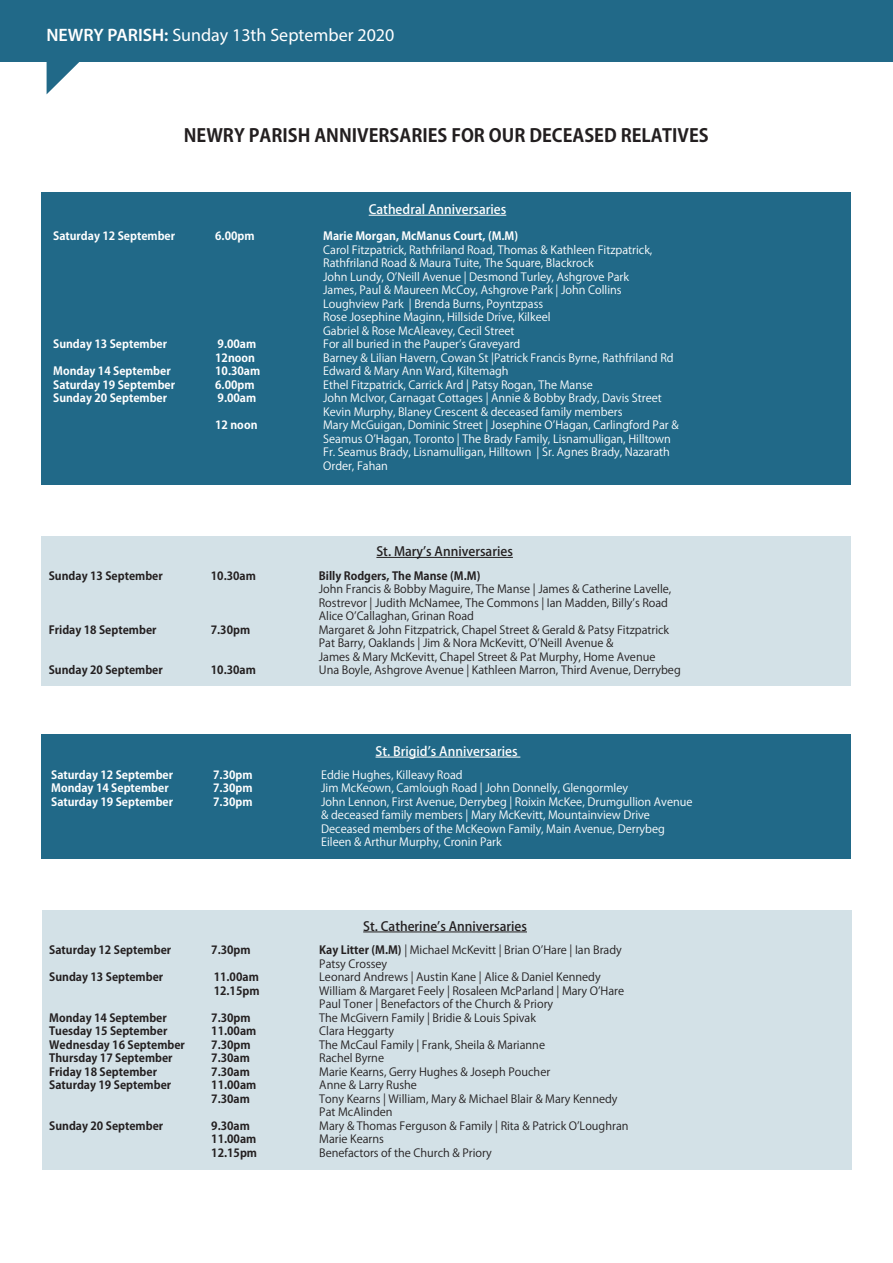
<style>
.page{position:relative;width:893px;height:1263px;background:#fff}
.page>*{position:absolute;margin:0;border:0;box-sizing:border-box;transform-origin:0 0}
.t1{font:700 18px "Koz Go Pro";color:#231f20}
.t2{font:18px "Myriad Pro";color:#fff}
.t3{font:500 12.75px "Koz Go Pro";color:#231f20}
.t4{font:500 12.75px "Koz Go Pro";color:#fff}
.t5{font:11.25px/13.5px "Koz Go Pro";color:#fff}
.t6{font:11.25px/13.5px "Koz Go Pro";color:#231f20}
.t7{font:700 11.25px "Koz Go Pro";color:#231f20}
.t8{font:700 11.25px "Koz Go Pro";color:#fff}
.s1{font-weight:600}
.s2{font-weight:700}
</style>
<div class="page">
<div style="left:41px;top:192px;width:809px;height:292px;background:#216988"></div>
<div style="left:41px;top:735px;width:810px;height:124px;background:#216988"></div>
<div style="left:41px;top:536px;width:810px;height:150px;background:#d3e1e7"></div>
<hr style="left:369px;top:215px;width:137px;height:1px;background:#fff">
<hr style="left:376px;top:757px;width:144px;height:1px;background:#fff">
<hr style="left:376px;top:557px;width:137px;height:1px;background:#231f20">
<div style="left:42px;top:909px;width:809px;height:260px;background:#d3e1e7"></div>
<hr style="left:363px;top:932px;width:164px;height:1px;background:#231f20">
<div style="left:0;top:0;width:893px;height:62px;background:#216988"></div>
<svg style="left:47px;top:62px;width:32px;height:32px"></svg>
<h1 class="t2" style="left:46px;top:24px;width:350px"><span class="s1">NEWRY PARISH:</span> Sunday 13th September 2020</h1>
<h1 class="t1" style="left:184px;top:124px;width:526px">NEWRY PARISH ANNIVERSARIES FOR OUR DECEASED RELATIVES</h1>
<p class="t4" style="left:369px;top:201px;width:139px">Cathedral Anniversaries</p>
<p class="t8" style="left:53px;top:229px;width:123px">Saturday 12 September</p>
<p class="t8" style="left:215px;top:229px;width:41px">6.00pm</p>
<p class="t8" style="left:323px;top:229px;width:196px">Marie Morgan, McManus Court, (M.M)</p>
<p class="t5" style="left:323px;top:243px;width:331px">Carol Fitzpatrick, Rathfriland Road, Thomas &amp; Kathleen Fitzpatrick, Rathfriland Road &amp; Maura Tuite, The Square, Blackrock<br>John Lundy, OʼNeill Avenue | Desmond Turley, Ashgrove Park James, Paul &amp; Maureen McCoy, Ashgrove Park | John Collins Loughview Park | Brenda Burns, Poyntzpass<br>Rose Josephine Maginn, Hillside Drive, Kilkeel<br>Gabriel &amp; Rose McAleavey, Cecil Street</p>
<p class="t8" style="left:53px;top:337px;width:115px">Sunday 13 September</p>
<p class="t8" style="left:218px;top:337px;width:40px">9.00am</p>
<p class="t5" style="left:323px;top:338px;width:199px">For all buried in the Pauperʼs Graveyard</p>
<p class="t8" style="left:215px;top:351px;width:41px">12noon</p>
<p class="t5" style="left:323px;top:351px;width:352px">Barney &amp; Lilian Havern, Cowan St |Patrick Francis Byrne, Rathfriland Rd</p>
<p class="t8" style="left:53px;top:364px;width:119px">Monday 14 September</p>
<p class="t8" style="left:215px;top:364px;width:47px">10.30am</p>
<p class="t5" style="left:323px;top:365px;width:187px">Edward &amp; Mary Ann Ward, Kiltemagh</p>
<p class="t8" style="left:53px;top:378px;width:123px">Saturday 19 September</p>
<p class="t8" style="left:215px;top:378px;width:41px">6.00pm</p>
<p class="t5" style="left:323px;top:378px;width:271px">Ethel Fitzpatrick, Carrick Ard | Patsy Rogan, The Manse</p>
<p class="t8" style="left:53px;top:391px;width:115px">Sunday 20 September</p>
<p class="t8" style="left:218px;top:391px;width:40px">9.00am</p>
<p class="t5" style="left:323px;top:392px;width:340px">John McIvor, Carnagat Cottages | Annie &amp; Bobby Brady, Davis Street<br>Kevin Murphy, Blaney Crescent &amp; deceased family members</p>
<p class="t8" style="left:215px;top:418px;width:44px">12 noon</p>
<p class="t5" style="left:323px;top:419px;width:357px">Mary McGuigan, Dominic Street | Josephine OʼHagan, Carlingford Par &amp; Seamus OʼHagan, Toronto | The Brady Family, Lisnamulligan, Hilltown Fr. Seamus Brady, Lisnamulligan, Hilltown | Sr. Agnes Brady, Nazarath Order, Fahan</p>
<p class="t3" style="left:376px;top:543px;width:138px">St. Maryʼs Anniversaries</p>
<p class="t7" style="left:49px;top:568px;width:115px">Sunday 13 September</p>
<p class="t7" style="left:211px;top:568px;width:47px">10.30am</p>
<p class="t7" style="left:319px;top:568px;width:163px">Billy Rodgers, The Manse (M.M)</p>
<p class="t6" style="left:319px;top:583px;width:354px">John Francis &amp; Bobby Maguire, The Manse | James &amp; Catherine Lavelle,<br>Rostrevor | Judith McNamee, The Commons | Ian Madden, Billyʼs Road<br>Alice OʼCallaghan, Grinan Road</p>
<p class="t7" style="left:49px;top:622px;width:109px">Friday 18 September</p>
<p class="t7" style="left:211px;top:622px;width:41px">7.30pm</p>
<p class="t6" style="left:319px;top:623px;width:352px">Margaret &amp; John Fitzpatrick, Chapel Street &amp; Gerald &amp; Patsy Fitzpatrick<br>Pat Barry, Oaklands | Jim &amp; Nora McKevitt, OʼNeill Avenue &amp;<br>James &amp; Mary McKevitt, Chapel Street &amp; Pat Murphy, Home Avenue</p>
<p class="t7" style="left:49px;top:663px;width:115px">Sunday 20 September</p>
<p class="t7" style="left:211px;top:663px;width:47px">10.30am</p>
<p class="t6" style="left:319px;top:664px;width:363px">Una Boyle, Ashgrove Avenue | Kathleen Marron, Third Avenue, Derrybeg</p>
<p class="t4" style="left:376px;top:743px;width:143px">St. Brigidʼs Anniversaries</p>
<p class="t8" style="left:51px;top:767px;width:123px">Saturday 12 September</p>
<p class="t8" style="left:213px;top:767px;width:41px">7.30pm</p>
<p class="t5" style="left:321px;top:768px;width:143px">Eddie Hughes, Killeavy Road</p>
<p class="t8" style="left:51px;top:781px;width:119px">Monday 14 September</p>
<p class="t8" style="left:213px;top:781px;width:41px">7.30pm</p>
<p class="t5" style="left:321px;top:782px;width:308px">Jim McKeown, Camlough Road | John Donnelly, Glengormley</p>
<p class="t8" style="left:51px;top:794px;width:123px">Saturday 19 September</p>
<p class="t8" style="left:213px;top:794px;width:41px">7.30pm</p>
<p class="t5" style="left:321px;top:795px;width:373px">John Lennon, First Avenue, Derrybeg | Roixin McKee, Drumgullion Avenue &amp; deceased family members | Mary McKevitt, Mountainview Drive Deceased members of the McKeown Family, Main Avenue, Derrybeg Eileen &amp; Arthur Murphy, Cronin Park</p>
<p class="t3" style="left:363px;top:918px;width:165px">St. Catherineʼs Anniversaries</p>
<p class="t7" style="left:49px;top:943px;width:123px">Saturday 12 September</p>
<p class="t7" style="left:211px;top:943px;width:41px">7.30pm</p>
<p class="t6" style="left:319px;top:944px;width:304px"><span class="s2">Kay Litter (M.M)</span> | Michael McKevitt | Brian OʼHare | Ian Brady<br>Patsy Crossey</p>
<p class="t7" style="left:49px;top:970px;width:115px">Sunday 13 September</p>
<p class="t7" style="left:214px;top:970px;width:47px">11.00am</p>
<p class="t6" style="left:319px;top:971px;width:283px">Leonard Andrews | Austin Kane | Alice &amp; Daniel Kennedy</p>
<p class="t7" style="left:214px;top:983px;width:47px">12.15pm</p>
<p class="t6" style="left:319px;top:984px;width:306px">William &amp; Margaret Feely | Rosaleen McParland | Mary OʼHare<br>Paul Toner | Benefactors of the Church &amp; Priory</p>
<p class="t7" style="left:49px;top:1010px;width:119px">Monday 14 September</p>
<p class="t7" style="left:211px;top:1010px;width:41px">7.30pm</p>
<p class="t6" style="left:319px;top:1011px;width:218px">The McGivern Family | Bridie &amp; Louis Spivak</p>
<p class="t7" style="left:49px;top:1024px;width:120px">Tuesday 15 September</p>
<p class="t7" style="left:211px;top:1024px;width:47px">11.00am</p>
<p class="t6" style="left:319px;top:1025px;width:76px">Clara Heggarty</p>
<p class="t7" style="left:49px;top:1037px;width:137px">Wednesday 16 September</p>
<p class="t7" style="left:211px;top:1037px;width:41px">7.30pm</p>
<p class="t6" style="left:319px;top:1038px;width:227px">The McCaul Family | Frank, Sheila &amp; Marianne</p>
<p class="t7" style="left:49px;top:1051px;width:125px">Thursday 17 September</p>
<p class="t7" style="left:211px;top:1051px;width:40px">7.30am</p>
<p class="t6" style="left:319px;top:1052px;width:66px">Rachel Byrne</p>
<p class="t7" style="left:49px;top:1064px;width:109px">Friday 18 September</p>
<p class="t7" style="left:211px;top:1064px;width:40px">7.30am</p>
<p class="t6" style="left:319px;top:1065px;width:233px">Marie Kearns, Gerry Hughes &amp; Joseph Poucher</p>
<p class="t7" style="left:49px;top:1078px;width:123px">Saturday 19 September</p>
<p class="t7" style="left:211px;top:1078px;width:47px">11.00am</p>
<p class="t6" style="left:319px;top:1079px;width:99px">Anne &amp; Larry Rushe</p>
<p class="t7" style="left:211px;top:1091px;width:40px">7.30am</p>
<p class="t6" style="left:319px;top:1092px;width:300px">Tony Kearns | William, Mary &amp; Michael Blair &amp; Mary Kennedy<br>Pat McAlinden</p>
<p class="t7" style="left:49px;top:1118px;width:115px">Sunday 20 September</p>
<p class="t7" style="left:211px;top:1118px;width:40px">9.30am</p>
<p class="t6" style="left:319px;top:1119px;width:311px">Mary &amp; Thomas Ferguson &amp; Family | Rita &amp; Patrick OʼLoughran</p>
<p class="t7" style="left:211px;top:1132px;width:47px">11.00am</p>
<p class="t6" style="left:319px;top:1133px;width:66px">Marie Kearns</p>
<p class="t7" style="left:211px;top:1145px;width:47px">12.15pm</p>
<p class="t6" style="left:319px;top:1146px;width:174px">Benefactors of the Church &amp; Priory</p>
</div>
